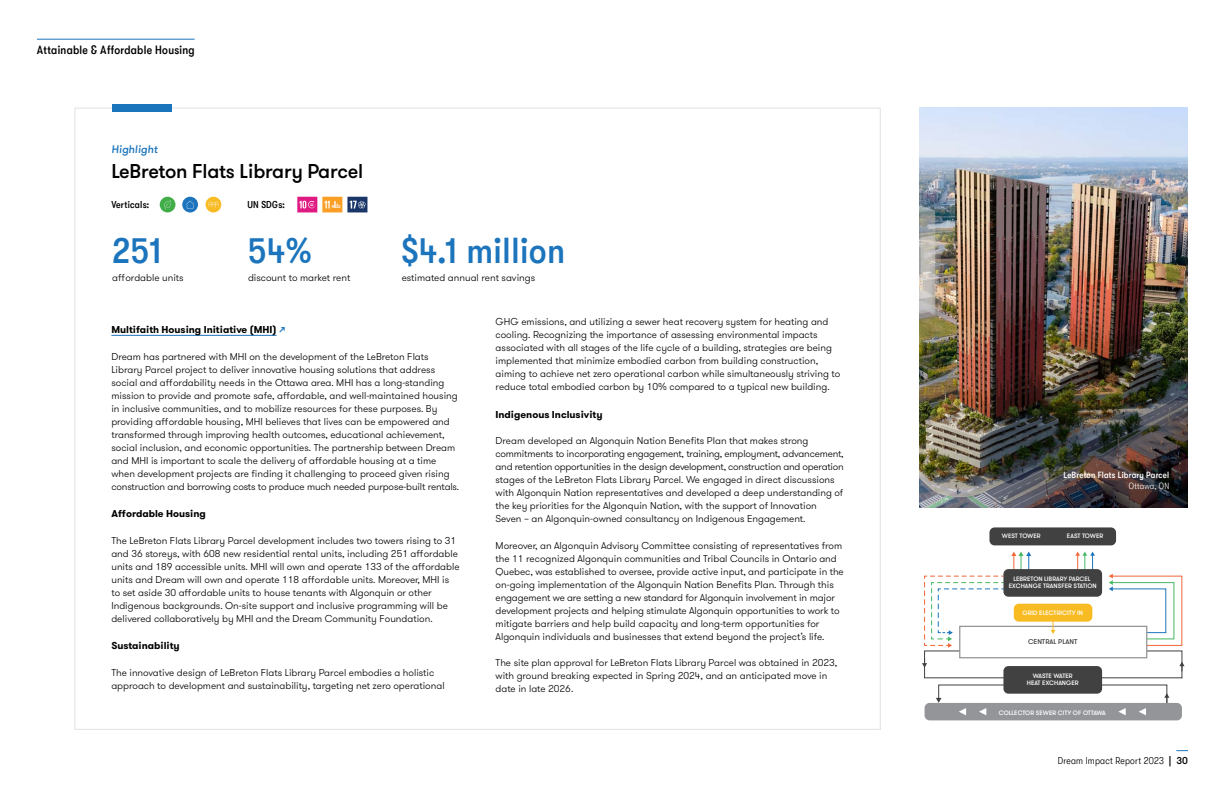
<style>
.page{position:relative;width:1224px;height:792px;background:#fff}
.page>*{position:absolute;margin:0;border:0;box-sizing:border-box;transform-origin:0 0}
.t1{font:500 condensed 36px "GT Walsheim";letter-spacing:.025em;color:#1c75bc}
.t2{font:500 20px "GT Walsheim";letter-spacing:-.015em;color:#000}
.t3{font:500 condensed 12px "GT Walsheim";letter-spacing:.025em;color:#000}
.t4{font:italic 500 11px "GT Walsheim";color:#1b75bc}
.t5{font:300 10px/13px "GT Walsheim";color:#000}
.t6{font:700 10px "GT Walsheim";color:#000}
.t7{font:300 condensed 10px "GT Walsheim";letter-spacing:.025em;color:#000}
.t8{font:500 condensed 10px "GT Walsheim";letter-spacing:.025em;color:#000}
.t9{font:500 condensed 9px "GT Walsheim";letter-spacing:.025em;color:#fff}
.t10{font:300 condensed 9px "GT Walsheim";letter-spacing:.025em;color:#fff}
.t11{font:500 7px "GT Walsheim";color:#424142}
.t12{font:500 6.3px/7.6px "GT Walsheim";color:#fff;text-align:center}
.s1{color:#1b75bc}
.s2{font-weight:500;font-stretch:normal}
</style>
<div class="page">
<hr style="left:111px;top:335px;width:166px;height:1px;background:#1b75bc">
<div style="left:112px;top:104px;width:60px;height:7px;background:#1b75bc"></div>
<div style="left:925px;top:703px;width:257px;height:17px;background:#939598;border-radius:5px"></div>
<svg style="left:1109px;top:574px;width:74px;height:72px"></svg>
<svg style="left:924px;top:575px;width:80px;height:73px"></svg>
<div style="left:989px;top:527px;width:127px;height:18px;background:#424142;border-radius:5px"></div>
<div style="left:1014px;top:604px;width:78px;height:18px;background:#f8bb22;border-radius:5px"></div>
<div style="left:960px;top:626px;width:187px;height:32px;background:#fff"></div>
<div style="left:959px;top:626px;width:188px;height:32px;border:1px solid #939598"></div>
<hr style="left:1077px;top:555px;width:1px;height:39px;background:#f26739">
<hr style="left:1084px;top:555px;width:1px;height:39px;background:#45b864">
<hr style="left:1092px;top:555px;width:1px;height:39px;background:#1c75bc">
<svg style="left:1075px;top:552px;width:20px;height:4px"></svg>
<svg style="left:1051px;top:621px;width:4px;height:13px"></svg>
<hr style="left:1013px;top:555px;width:1px;height:39px;background:#f26739">
<hr style="left:1021px;top:555px;width:1px;height:39px;background:#45b864">
<hr style="left:1028px;top:555px;width:1px;height:39px;background:#1c75bc">
<svg style="left:1011px;top:552px;width:20px;height:4px"></svg>
<div style="left:1003px;top:569px;width:99px;height:28px;background:#424142;border-radius:5px"></div>
<div style="left:1003px;top:666px;width:99px;height:28px;background:#424142;border-radius:5px"></div>
<svg style="left:1179px;top:662px;width:6px;height:9px"></svg>
<svg style="left:922px;top:658px;width:5px;height:10px"></svg>
<svg style="left:936px;top:684px;width:233px;height:31px"></svg>
<img style="left:919px;top:108px;width:268px;height:199px">
<div style="left:160px;top:197px;width:15px;height:15px;background:#41ad49;border-radius:50%"></div>
<svg style="left:164px;top:201px;width:7px;height:9px"></svg>
<svg style="left:182px;top:197px;width:16px;height:15px"></svg>
<svg style="left:186px;top:201px;width:8px;height:7px"></svg>
<div style="left:206px;top:197px;width:15px;height:15px;background:#f8bb23;border-radius:50%"></div>
<svg style="left:208px;top:202px;width:11px;height:6px"></svg>
<img style="left:919px;top:307px;width:268px;height:200px">
<div style="left:322px;top:197px;width:20px;height:15px;background:#fa9e26"></div>
<svg style="left:325px;top:201px;width:15px;height:8px"></svg>
<div style="left:347px;top:197px;width:20px;height:15px;background:#1a3669"></div>
<svg style="left:350px;top:201px;width:16px;height:7px"></svg>
<div style="left:297px;top:197px;width:20px;height:15px;background:#e01a82"></div>
<svg style="left:299px;top:201px;width:17px;height:7px"></svg>
<hr style="left:37px;top:39px;width:158px;height:1px;background:#1b75bc">
<svg style="left:1176px;top:750px;width:12px;height:1px"></svg>
<p class="t3" style="left:37px;top:43px;width:159px">Attainable &amp; Affordable Housing</p>
<p class="t4" style="left:111px;top:142px;width:48px">Highlight</p>
<h2 class="t2" style="left:111px;top:158px;width:253px">LeBreton Flats Library Parcel</h2>
<p class="t8" style="left:111px;top:199px;width:39px">Verticals:</p>
<p class="t8" style="left:247px;top:199px;width:39px">UN SDGs:</p>
<h1 class="t1" style="left:112px;top:231px;width:51px">251</h1>
<p class="t5" style="left:112px;top:271px;width:73px">affordable units</p>
<h1 class="t1" style="left:248px;top:231px;width:65px">54%</h1>
<p class="t5" style="left:248px;top:271px;width:104px">discount to market rent</p>
<h1 class="t1" style="left:402px;top:231px;width:165px">$4.1 million</h1>
<p class="t5" style="left:402px;top:271px;width:135px">estimated annual rent savings</p>
<p class="t6" style="left:111px;top:323px;width:175px">Multifaith Housing Initiative (MHI) <span class="s1">↗</span></p>
<p class="t5" style="left:111px;top:350px;width:349px">Dream has partnered with MHI on the development of the LeBreton Flats Library Parcel project to deliver innovative housing solutions that address social and affordability needs in the Ottawa area. MHI has a long-standing mission to provide and promote safe, affordable, and well-maintained housing in inclusive communities, and to mobilize resources for these purposes. By providing affordable housing, MHI believes that lives can be empowered and transformed through improving health outcomes, educational achievement, social inclusion, and economic opportunities. The partnership between Dream and MHI is important to scale the delivery of affordable housing at a time when development projects are finding it challenging to proceed given rising construction and borrowing costs to produce much needed purpose-built rentals.</p>
<p class="t6" style="left:111px;top:507px;width:96px">Affordable Housing</p>
<p class="t5" style="left:111px;top:534px;width:350px">The LeBreton Flats Library Parcel development includes two towers rising to 31 and 36 storeys, with 608 new residential rental units, including 251 affordable units and 189 accessible units. MHI will own and operate 133 of the affordable units and Dream will own and operate 118 affordable units. Moreover, MHI is to set aside 30 affordable units to house tenants with Algonquin or other Indigenous backgrounds. On-site support and inclusive programming will be delivered collaboratively by MHI and the Dream Community Foundation.</p>
<p class="t6" style="left:111px;top:639px;width:70px">Sustainability</p>
<p class="t5" style="left:111px;top:666px;width:335px">The innovative design of LeBreton Flats Library Parcel embodies a holistic approach to development and sustainability, targeting net zero operational</p>
<p class="t5" style="left:496px;top:316px;width:346px">GHG emissions, and utilizing a sewer heat recovery system for heating and cooling. Recognizing the importance of assessing environmental impacts associated with all stages of the life cycle of a building, strategies are being implemented that minimize embodied carbon from building construction, aiming to achieve net zero operational carbon while simultaneously striving to reduce total embodied carbon by 10% compared to a typical new building.</p>
<p class="t6" style="left:496px;top:408px;width:109px">Indigenous Inclusivity</p>
<p class="t5" style="left:496px;top:435px;width:350px">Dream developed an Algonquin Nation Benefits Plan that makes strong commitments to incorporating engagement, training, employment, advancement, and retention opportunities in the design development, construction and operation stages of the LeBreton Flats Library Parcel. We engaged in direct discussions with Algonquin Nation representatives and developed a deep understanding of the key priorities for the Algonquin Nation, with the support of Innovation Seven – an Algonquin-owned consultancy on Indigenous Engagement.</p>
<p class="t5" style="left:496px;top:539px;width:350px">Moreover, an Algonquin Advisory Committee consisting of representatives from the 11 recognized Algonquin communities and Tribal Councils in Ontario and Quebec, was established to oversee, provide active input, and participate in the on-going implementation of the Algonquin Nation Benefits Plan. Through this engagement we are setting a new standard for Algonquin involvement in major development projects and helping stimulate Algonquin opportunities to work to mitigate barriers and help build capacity and long-term opportunities for Algonquin individuals and businesses that extend beyond the project’s life.</p>
<p class="t5" style="left:496px;top:657px;width:343px">The site plan approval for LeBreton Flats Library Parcel was obtained in 2023, with ground breaking expected in Spring 2024, and an anticipated move in date in late 2026.</p>
<p class="t9" style="left:1063px;top:470px;width:107px">LeBreton Flats Library Parcel</p>
<p class="t10" style="left:1129px;top:481px;width:42px">Ottawa, ON</p>
<p class="t12" style="left:1002px;top:532px;width:40px">WEST TOWER</p>
<p class="t12" style="left:1067px;top:532px;width:38px">EAST TOWER</p>
<p class="t12" style="left:1009px;top:575px;width:90px">LEBRETON LIBRARY PARCEL<br>EXCHANGE TRANSFER STATION</p>
<p class="t12" style="left:1022px;top:609px;width:62px">GRID ELECTRICITY IN</p>
<p class="t11" style="left:1028px;top:638px;width:51px">CENTRAL PLANT</p>
<p class="t12" style="left:1027px;top:672px;width:53px">WASTE WATER<br>HEAT EXCHANGER</p>
<p class="t12" style="left:999px;top:709px;width:108px">COLLECTOR SEWER CITY OF OTTAWA</p>
<p class="t7" style="left:1058px;top:755px;width:132px">Dream Impact Report 2023 <span class="s2">| 30</span></p>
</div>
